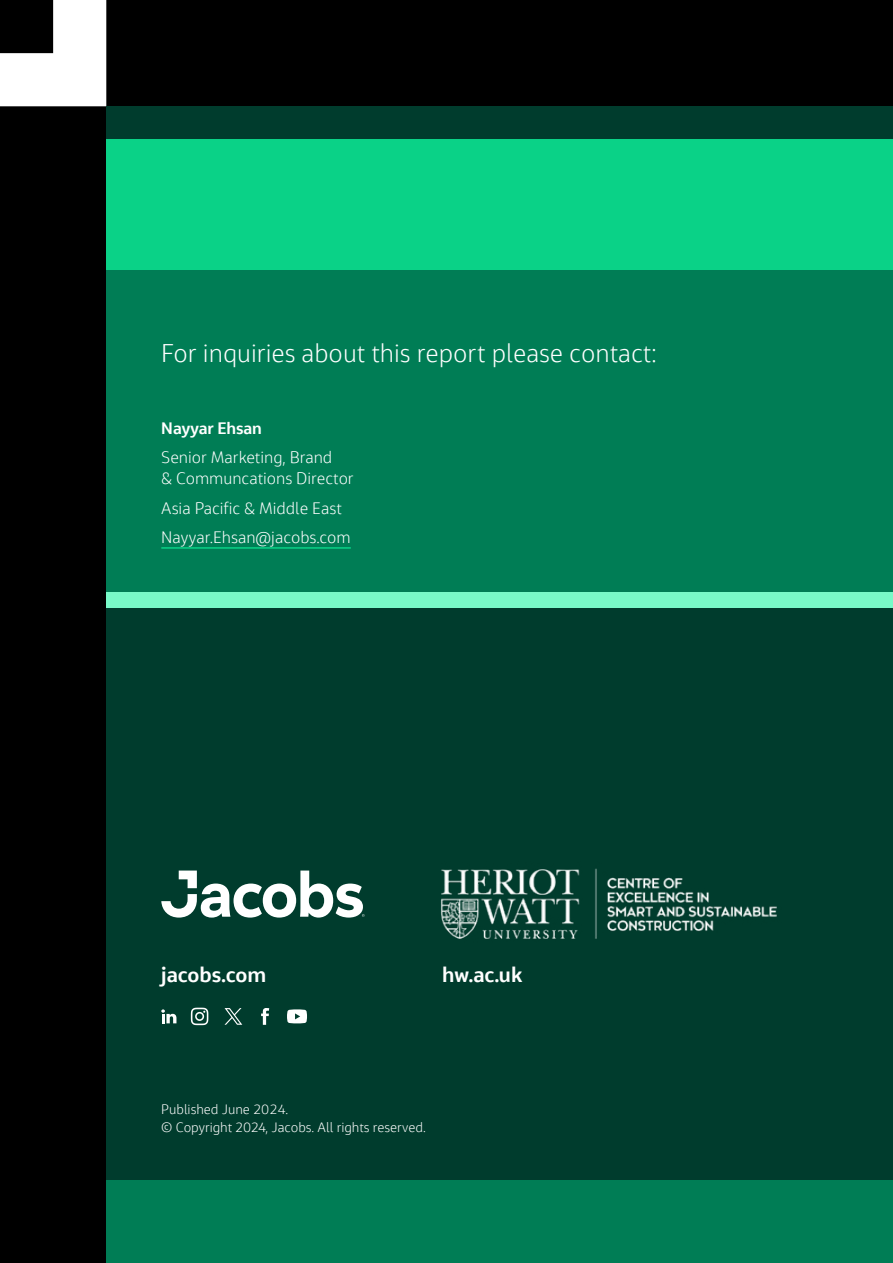
<style>
.page{position:relative;width:893px;height:1263px;background:#000}
.page>*{position:absolute;margin:0;border:0;box-sizing:border-box;transform-origin:0 0}
.t1{font:300 25.5px "Jacobs Chronos";color:#fff}
.t2{font:700 21px "Jacobs Chronos";color:#fff}
.t3{font:300 16.5px/21px "Jacobs Chronos";color:#fff}
.t4{font:700 16.5px "Jacobs Chronos";color:#fff}
.t5{font:300 13.5px/18px "Jacobs Chronos";color:#fff}
</style>
<div class="page">
<svg style="left:0;top:0;width:106px;height:106px"></svg>
<div style="left:106px;top:270px;width:787px;height:322px;background:#007d55"></div>
<div style="left:106px;top:139px;width:787px;height:131px;background:#0ad287"></div>
<div style="left:106px;top:608px;width:787px;height:572px;background:#003c2d"></div>
<div style="left:106px;top:1180px;width:787px;height:83px;background:#007d55"></div>
<div style="left:106px;top:106px;width:787px;height:33px;background:#003c2d"></div>
<div style="left:106px;top:592px;width:787px;height:16px;background:#78fac8"></div>
<svg style="left:161px;top:870px;width:203px;height:47px"></svg>
<svg style="left:161px;top:1009px;width:15px;height:14px"></svg>
<svg style="left:191px;top:1008px;width:17px;height:17px"></svg>
<svg style="left:224px;top:1008px;width:18px;height:17px"></svg>
<svg style="left:261px;top:1008px;width:8px;height:17px"></svg>
<svg style="left:287px;top:1009px;width:20px;height:14px"></svg>
<hr style="left:161px;top:547px;width:190px;height:2px;background:#0ad287">
<img style="left:441px;top:868px;width:336px;height:71px">
<h1 class="t1" style="left:161px;top:338px;width:497px">For inquiries about this report please contact:</h1>
<p class="t4" style="left:161px;top:417px;width:102px">Nayyar Ehsan</p>
<p class="t3" style="left:161px;top:447px;width:194px">Senior Marketing, Brand<br>&amp; Communcations Director</p>
<p class="t3" style="left:161px;top:493px;width:191px;line-height:29.5px">Asia Pacific &amp; Middle East<br>Nayyar.Ehsan@jacobs.com</p>
<p class="t2" style="left:161px;top:961px;width:106px">jacobs.com</p>
<p class="t2" style="left:442px;top:961px;width:81px">hw.ac.uk</p>
<p class="t5" style="left:161px;top:1100px;width:266px">Published June 2024.<br>© Copyright 2024, Jacobs. All rights reserved.</p>
</div>
